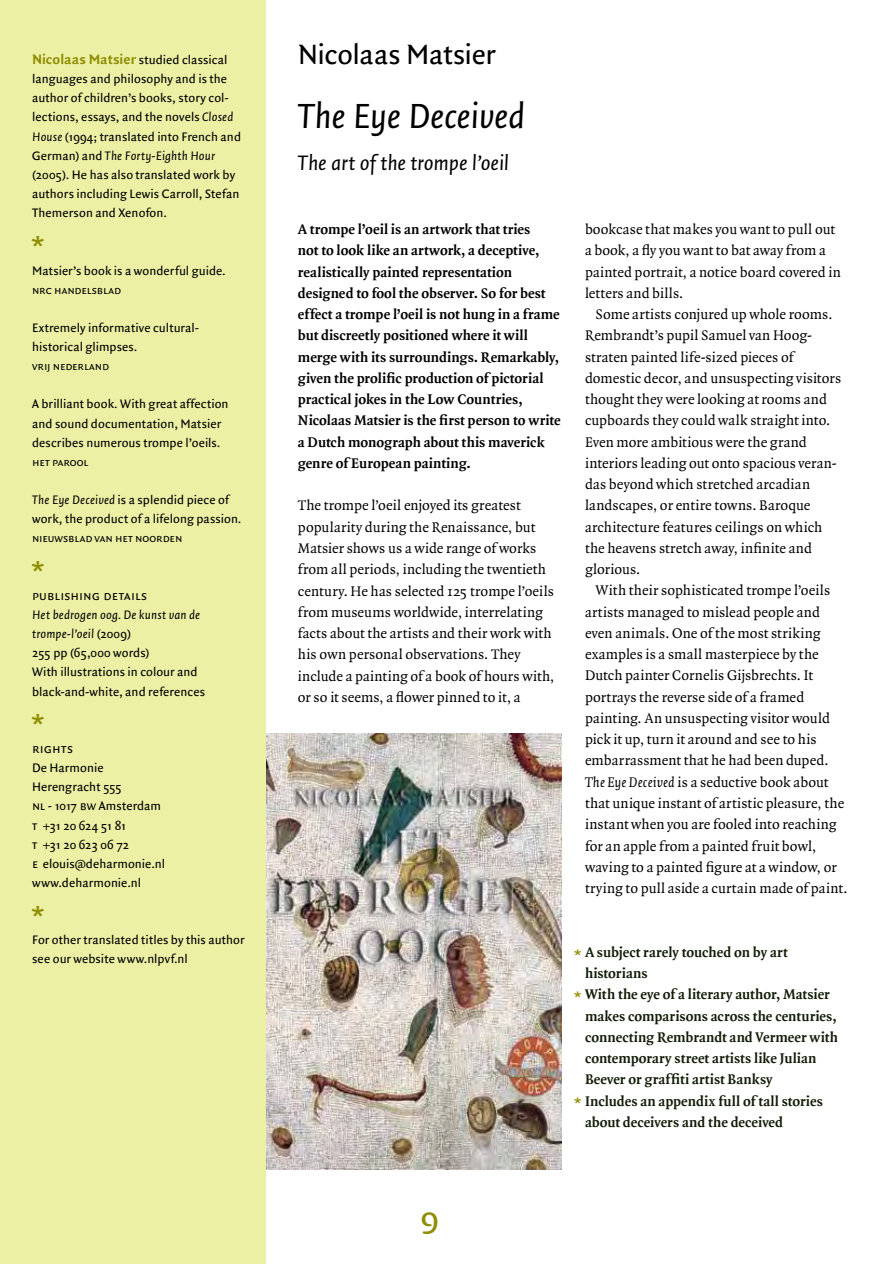
<style>
.page{position:relative;width:893px;height:1264px;background:#fff}
.page>*{position:absolute;margin:0;border:0;box-sizing:border-box;transform-origin:0 0}
.t1{font:40.5px "Quadraat Sans Small Caps";color:#8f8d01}
.t2{font:italic 37.5px "Quadraat Sans";letter-spacing:-.01em;color:#000}
.t3{font:30px "Quadraat Sans";letter-spacing:-.015em;color:#000}
.t4{font:700 24px "Quadraat Sans";color:#8f8d01}
.t5{font:italic 22.5px "Quadraat Sans";letter-spacing:-.005em;color:#000}
.t6{font:15px/21.3px "Quadraat";letter-spacing:.005em;color:#000}
.t7{font:700 15px/21.3px "Quadraat";letter-spacing:.005em;color:#000}
.t8{font:700 15px/21.3px "Quadraat";letter-spacing:.005em;color:#111d07}
.t9{font:13.8px "Quadraat Sans Small Caps";letter-spacing:.015em;color:#000}
.t10{font:700 13.5px "Quadraat Sans";color:#8f8d01}
.t11{font:13.2px/19.2px "Quadraat Sans";letter-spacing:.005em;color:#000}
.t12{font:12px "Quadraat Sans Small Caps";letter-spacing:-.005em;color:#000}
.s1{font-weight:700;font-size:14.7px;color:#8f8d01}
.s2{font-style:italic}
.s3{font-family:"Quadraat Sans Small Caps"}
</style>
<div class="page">
<div style="left:0;top:0;width:266px;height:1264px;background:#ecf0a4"></div>
<img style="left:266px;top:734px;width:296px;height:436px">
<p class="t11" style="left:32px;top:51px;width:210px"><span class="s1">Nicolaas Matsier</span> studied classical languages and philosophy and is the author of children’s books, story col&shy;lections, essays, and the novels <span class="s2">Closed House</span> (1994; translated into French and German) and <span class="s2">The Forty-Eighth Hour </span>(2005). He has also translated work by authors including Lewis Carroll, Stefan Themerson and Xenofon.</p>
<h3 class="t4" style="left:32px;top:231px;width:13px">*</h3>
<p class="t11" style="left:32px;top:261px;width:195px">Matsier’s book is a wonderful guide.</p>
<p class="t12" style="left:32px;top:283px;width:90px">nrc handelsblad</p>
<p class="t11" style="left:32px;top:318px;width:169px">Extremely informative cultural&shy;historical glimpses.</p>
<p class="t12" style="left:32px;top:359px;width:78px">vrij nederland</p>
<p class="t11" style="left:32px;top:395px;width:198px">A brilliant book. With great affection and sound documentation, Matsier describes numerous trompe l’oeils.</p>
<p class="t12" style="left:32px;top:455px;width:58px">het parool</p>
<p class="t11" style="left:32px;top:491px;width:211px"><span class="s2">The Eye Deceived</span> is a splendid piece of work, the product of a lifelong passion.</p>
<p class="t12" style="left:32px;top:532px;width:152px">nieuwsblad van het noorden</p>
<h3 class="t4" style="left:32px;top:557px;width:13px">*</h3>
<p class="t9" style="left:32px;top:587px;width:116px">publishing details</p>
<p class="t11" style="left:32px;top:605px;width:174px"><span class="s2">Het bedrogen oog. De kunst van de trompe-l’oeil</span> (2009)<br>255 pp (65,000 words)<br>With illustrations in colour and black-and-white, and references</p>
<h3 class="t4" style="left:32px;top:710px;width:13px">*</h3>
<p class="t9" style="left:32px;top:740px;width:42px">rights</p>
<p class="t11" style="left:32px;top:758px;width:134px">De Harmonie<br>Herengracht 555<br><span class="s3">nl</span> - 1017 <span class="s3">bw</span> Amsterdam <span class="s3">t</span> +31 20 624 51 81<br><span class="s3">t</span> +31 20 623 06 72<br><span class="s3">e</span> elouis@deharmonie.nl www.deharmonie.nl</p>
<h3 class="t4" style="left:32px;top:901px;width:13px">*</h3>
<p class="t11" style="left:32px;top:931px;width:214px">For other translated titles by this author see our website www.nlpvf.nl</p>
<h3 class="t3" style="left:298px;top:37px;width:199px">Nicolaas Matsier</h3>
<h2 class="t2" style="left:298px;top:96px;width:228px">The Eye Deceived</h2>
<h3 class="t5" style="left:298px;top:151px;width:213px">The art of the trompe l’oeil</h3>
<p class="t7" style="left:298px;top:219px;width:264px">A trompe l’oeil is an artwork that tries<br>not to look like an artwork, a deceptive, realistically painted representation designed to fool the observer. So for best effect a trompe l’oeil is not hung in a frame but discreetly positioned where it will merge with its surroundings. Remarkably, given the prolific production of pictorial practical jokes in the Low Countries, Nicolaas Matsier is the first person to write a Dutch monograph about this maverick genre of European painting.</p>
<p class="t6" style="left:298px;top:495px;width:258px">The trompe l’oeil enjoyed its greatest popularity during the Renaissance, but Matsier shows us a wide range of works from all periods, including the twentieth century. He has selected 125 trompe l’oeils from museums worldwide, interrelating facts about the artists and their work with his own personal observations. They include a painting of a book of hours with, or so it seems, a flower pinned to it, a</p>
<p class="t6" style="left:585px;top:219px;width:257px">bookcase that makes you want to pull out a book, a fly you want to bat away from a painted portrait, a notice board covered in letters and bills.</p>
<p class="t6" style="left:585px;top:304px;width:258px;text-indent:11px">Some artists conjured up whole rooms.<br>Rembrandt’s pupil Samuel van Hoog&shy;straten painted life-sized pieces of domestic decor, and unsuspecting visitors thought they were looking at rooms and cupboards they could walk straight into.<br>Even more ambitious were the grand interiors leading out onto spacious veran&shy;das beyond which stretched arcadian landscapes, or entire towns. Baroque architecture features ceilings on which the heavens stretch away, infinite and glorious.</p>
<p class="t6" style="left:585px;top:580px;width:264px;text-indent:11px">With their sophisticated trompe l’oeils artists managed to mislead people and even animals. One of the most striking examples is a small masterpiece by the Dutch painter Cornelis Gijsbrechts. It portrays the reverse side of a framed painting. An unsuspecting visitor would pick it up, turn it around and see to his embarrassment that he had been duped.<br><span class="s2">The Eye Deceived</span> is a seductive book about that unique instant of artistic pleasure, the instant when you are fooled into reaching for an apple from a painted fruit bowl, waving to a painted figure at a window, or trying to pull aside a curtain made of paint.</p>
<p class="t8" style="left:585px;top:942px;width:255px">A subject rarely touched on by art historians<br>With the eye of a literary author, Matsier makes comparisons across the centuries, connecting Rembrandt and Vermeer with contemporary street artists like Julian Beever or graffiti artist Banksy<br>Includes an appendix full of tall stories about deceivers and the deceived</p>
<p class="t10" style="left:574px;top:946px;width:8px">*</p>
<p class="t10" style="left:574px;top:989px;width:8px">*</p>
<p class="t10" style="left:574px;top:1095px;width:8px">*</p>
<h1 class="t1" style="left:420px;top:1197px;width:22px">9</h1>
</div>
